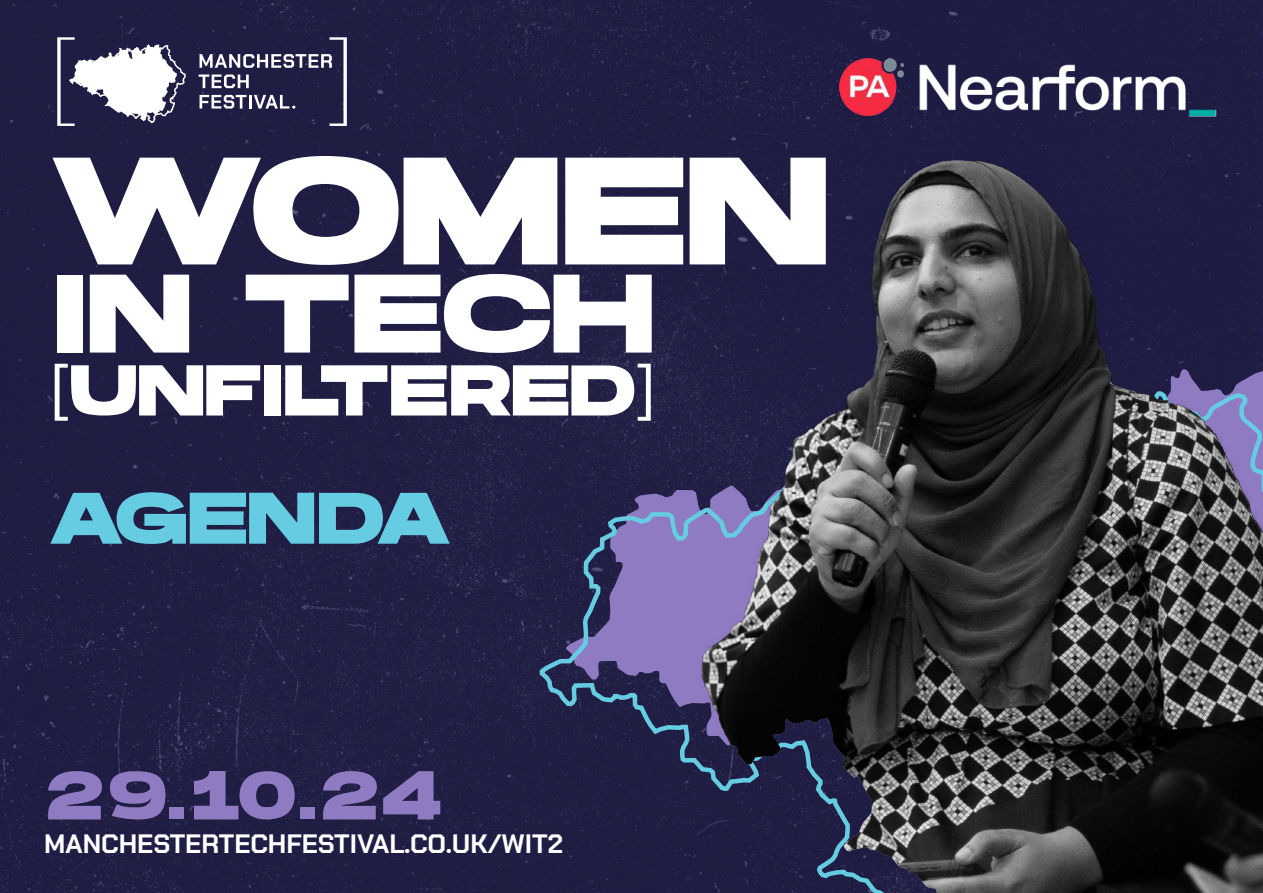
<style>
.page{position:relative;width:1263px;height:893px;background:#fff}
.page>*{position:absolute;margin:0;border:0;box-sizing:border-box;transform-origin:0 0}
.t1{font:700 152.1px "Hanson";letter-spacing:-.02em;color:#fff}
.t2{font:700 111px "Hanson";letter-spacing:-.015em;color:#fff}
.t3{font:700 72.6px "Hanson";letter-spacing:-.02em;color:#65cce2}
.t4{font:700 71.55px "Hanson";letter-spacing:-.01em;color:#fff}
.t5{font:700 26.55px "Chakra Petch";color:#fff}
.s1{font-family:"Myriad Pro";font-weight:400}
</style>
<div class="page">
<div style="left:0;top:0;width:1261px;height:892px;background:#201d44"></div>
<svg style="left:57px;top:37px;width:129px;height:89px"></svg>
<svg style="left:199px;top:37px;width:148px;height:89px"></svg>
<svg style="left:48px;top:771px;width:54px;height:48px"></svg>
<svg style="left:110px;top:771px;width:55px;height:48px"></svg>
<div style="left:169px;top:807px;width:14px;height:12px;background:#8f7bc2"></div>
<svg style="left:194px;top:771px;width:101px;height:48px"></svg>
<div style="left:300px;top:807px;width:14px;height:12px;background:#8f7bc2"></div>
<svg style="left:323px;top:771px;width:54px;height:48px"></svg>
<svg style="left:383px;top:771px;width:57px;height:48px"></svg>
<svg style="left:537px;top:389px;width:115px;height:504px"></svg>
<img style="left:652px;top:618px;width:611px;height:275px">
<img style="left:652px;top:137px;width:611px;height:481px">
<img style="left:885px;top:29px;width:365px;height:115px">
<img style="left:839px;top:58px;width:64px;height:57px">
<h1 class="t1" style="left:48px;top:110px;width:783px">WOMEN</h1>
<h2 class="t2" style="left:54px;top:240px;width:603px">IN TECH</h2>
<h3 class="t4" style="left:49px;top:343px;width:609px"><span class="s1">[</span>UNFILTERED<span class="s1">]</span></h3>
<h3 class="t3" style="left:48px;top:470px;width:405px">AGENDA</h3>
<p class="t5" style="left:44px;top:828px;width:520px">MANCHESTERTECHFESTIVAL.CO.UK/WIT2</p>
</div>
